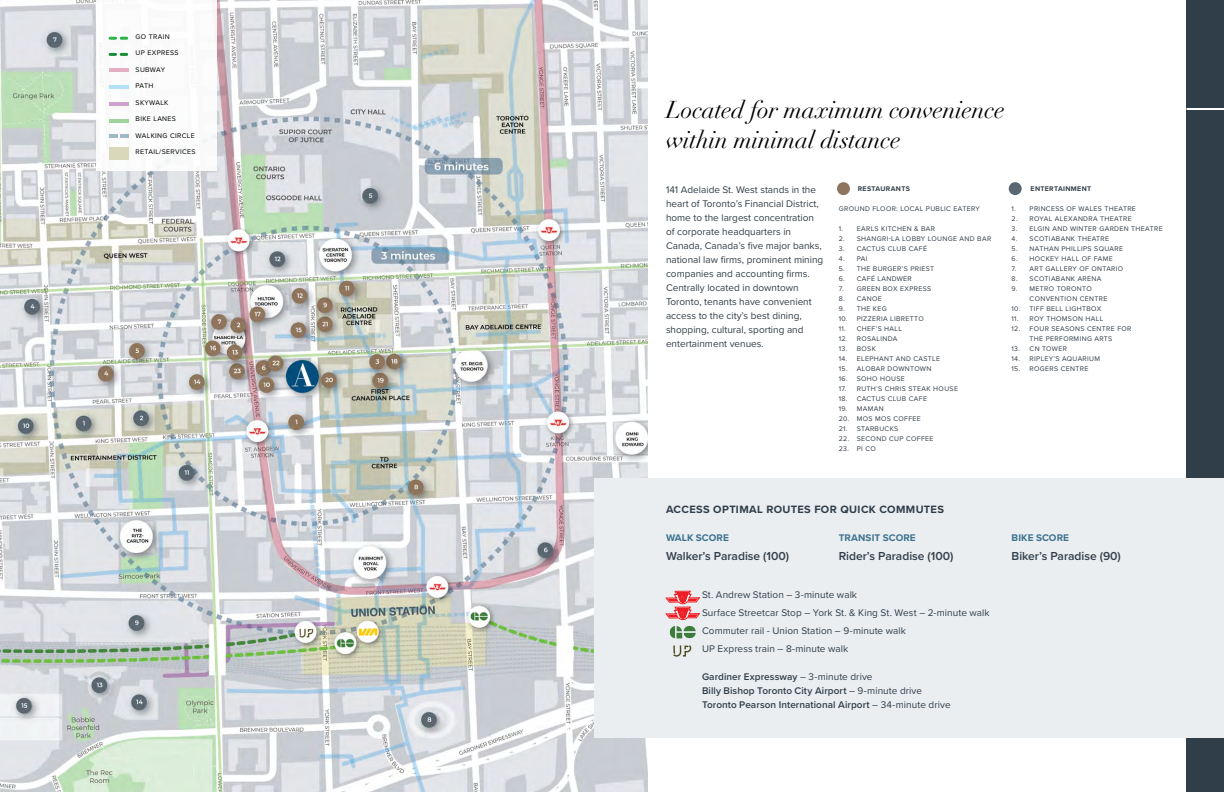
<style>
.page{position:relative;width:1224px;height:792px;background:#fff}
.page>*{position:absolute;margin:0;border:0;box-sizing:border-box;transform-origin:0 0}
.t1{font:italic 24px/30px "Didot LT Pro";letter-spacing:-.01em;color:#000}
.t2{font:600 12px "Proxima Nova";letter-spacing:-.005em;color:#303e49}
.t3{font:700 11px "Proxima Nova";letter-spacing:.035em;color:#303e49}
.t4{font:10px/14px "Proxima Nova";color:#323e49}
.t5{font:10px/18px "Proxima Nova";letter-spacing:.005em;color:#303e49}
.t6{font:600 10px/14px "Proxima Nova";letter-spacing:.005em;color:#303e49}
.t7{font:700 10px "Proxima Nova";letter-spacing:.01em;color:#3d738e}
.t8{font:7px/10px "Proxima Nova";letter-spacing:.05em;color:#323e49}
.t9{font:7px "Proxima Nova";letter-spacing:.05em;color:#000}
.t10{font:7px "Proxima Nova";letter-spacing:.05em;color:#343e49}
.t11{font:700 7px "Proxima Nova";letter-spacing:.05em;color:#323e49}
.s1{font-weight:400}
</style>
<div class="page">
<div style="left:1187px;top:0;width:37px;height:792px;background:#303e49"></div>
<hr style="left:1187px;top:108px;width:37px;height:2px;background:#fff">
<img style="left:0;top:0;width:648px;height:792px">
<div style="left:595px;top:478px;width:629px;height:260px;background:#eaeef1"></div>
<div style="left:96px;top:0;width:121px;height:171px;background:#fff"></div>
<hr style="left:109px;top:69px;width:20px;height:3px;background:#e3b0c3">
<hr style="left:109px;top:85px;width:20px;height:4px;background:#b3e1f5">
<hr style="left:109px;top:103px;width:20px;height:3px;background:#cda2cc">
<hr style="left:109px;top:119px;width:20px;height:3px;background:#a1d39c">
<svg style="left:109px;top:135px;width:20px;height:3px"></svg>
<div style="left:109px;top:148px;width:20px;height:12px;background:#d9d8ba"></div>
<svg style="left:110px;top:37px;width:17px;height:3px"></svg>
<svg style="left:110px;top:53px;width:17px;height:3px"></svg>
<svg style="left:673px;top:645px;width:18px;height:12px"></svg>
<svg style="left:670px;top:626px;width:26px;height:12px"></svg>
<svg style="left:666px;top:591px;width:34px;height:29px"></svg>
<div style="left:837px;top:182px;width:13px;height:13px;background:#8f755f;border-radius:50%"></div>
<div style="left:1009px;top:182px;width:13px;height:13px;background:#5b6771;border-radius:50%"></div>
<p class="t9" style="left:136px;top:31px;width:36px">GO TRAIN</p>
<p class="t9" style="left:136px;top:48px;width:45px">UP EXPRESS</p>
<p class="t9" style="left:136px;top:64px;width:31px">SUBWAY</p>
<p class="t9" style="left:136px;top:81px;width:19px">PATH</p>
<p class="t9" style="left:136px;top:97px;width:34px">SKYWALK</p>
<p class="t9" style="left:136px;top:114px;width:42px">BIKE LANES</p>
<p class="t9" style="left:136px;top:130px;width:61px">WALKING CIRCLE</p>
<p class="t9" style="left:136px;top:147px;width:61px">RETAIL/SERVICES</p>
<h1 class="t1" style="left:666px;top:95px;width:340px">Located for maximum convenience within minimal distance</h1>
<p class="t4" style="left:666px;top:182px;width:159px">141 Adelaide St. West stands in the heart of Toronto’s Financial District, home to the largest concentration of corporate headquarters in Canada, Canada’s five major banks, national law firms, prominent mining companies and accounting firms.<br>Centrally located in downtown Toronto, tenants have convenient access to the city’s best dining, shopping, cultural, sporting and entertainment venues.</p>
<p class="t11" style="left:858px;top:183px;width:54px">RESTAURANTS</p>
<p class="t11" style="left:1031px;top:183px;width:62px">ENTERTAINMENT</p>
<p class="t8" style="left:1012px;top:203px;width:126px">1. PRINCESS OF WALES THEATRE</p>
<p class="t8" style="left:1012px;top:213px;width:122px">2. ROYAL ALEXANDRA THEATRE</p>
<p class="t8" style="left:1012px;top:223px;width:153px">3. ELGIN AND WINTER GARDEN THEATRE</p>
<p class="t8" style="left:1012px;top:233px;width:99px">4. SCOTIABANK THEATRE</p>
<p class="t8" style="left:1012px;top:243px;width:113px">5. NATHAN PHILLIPS SQUARE</p>
<p class="t8" style="left:1012px;top:253px;width:103px">6. HOCKEY HALL OF FAME</p>
<p class="t8" style="left:1012px;top:263px;width:113px">7. ART GALLERY OF ONTARIO</p>
<p class="t8" style="left:1012px;top:273px;width:91px">8. SCOTIABANK ARENA</p>
<p class="t8" style="left:1030px;top:283px;width:79px;text-indent:-18px">9. METRO TORONTO<br>CONVENTION CENTRE</p>
<p class="t8" style="left:1012px;top:303px;width:91px">10. TIFF BELL LIGHTBOX</p>
<p class="t8" style="left:1012px;top:313px;width:93px">11. ROY THOMSON HALL</p>
<p class="t8" style="left:1012px;top:323px;width:121px;text-align:center">12. FOUR SEASONS CENTRE FOR<br>THE PERFORMING ARTS</p>
<p class="t8" style="left:1012px;top:343px;width:57px">13. CN TOWER</p>
<p class="t8" style="left:1012px;top:353px;width:90px">14. RIPLEY’S AQUARIUM</p>
<p class="t8" style="left:1012px;top:363px;width:78px">15. ROGERS CENTRE</p>
<p class="t8" style="left:839px;top:203px;width:143px">GROUND FLOOR: LOCAL PUBLIC EATERY</p>
<p class="t8" style="left:839px;top:223px;width:98px">1. EARLS KITCHEN &amp; BAR</p>
<p class="t8" style="left:839px;top:233px;width:154px">2. SHANGRI-LA LOBBY LOUNGE AND BAR</p>
<p class="t8" style="left:839px;top:243px;width:90px">3. CACTUS CLUB CAFÉ</p>
<p class="t8" style="left:839px;top:253px;width:30px">4. PAI</p>
<p class="t8" style="left:839px;top:263px;width:97px">5. THE BURGER’S PRIEST</p>
<p class="t8" style="left:839px;top:273px;width:75px">6. CAFÉ LANDWER</p>
<p class="t10" style="left:839px;top:283px;width:94px">7. GREEN BOX EXPRESS</p>
<p class="t8" style="left:839px;top:293px;width:45px">8. CANOE</p>
<p class="t8" style="left:839px;top:303px;width:50px">9. THE KEG</p>
<p class="t8" style="left:839px;top:313px;width:86px">10. PIZZERIA LIBRETTO</p>
<p class="t8" style="left:839px;top:323px;width:65px">11. CHEF’S HALL</p>
<p class="t8" style="left:839px;top:333px;width:60px">12. ROSALINDA</p>
<p class="t8" style="left:839px;top:343px;width:39px">13. BOSK</p>
<p class="t10" style="left:839px;top:353px;width:103px">14. ELEPHANT AND CASTLE</p>
<p class="t8" style="left:839px;top:363px;width:94px">15. ALOBAR DOWNTOWN</p>
<p class="t8" style="left:839px;top:373px;width:68px">16. SOHO HOUSE</p>
<p class="t8" style="left:839px;top:383px;width:121px">17. RUTH’S CHRIS STEAK HOUSE</p>
<p class="t10" style="left:839px;top:393px;width:90px">18. CACTUS CLUB CAFE</p>
<p class="t8" style="left:839px;top:403px;width:46px">19. MAMAN</p>
<p class="t8" style="left:839px;top:413px;width:84px">20. MOS MOS COFFEE</p>
<p class="t8" style="left:839px;top:423px;width:61px">21. STARBUCKS</p>
<p class="t8" style="left:839px;top:433px;width:96px">22. SECOND CUP COFFEE</p>
<p class="t8" style="left:839px;top:443px;width:39px">23. PI CO</p>
<h3 class="t3" style="left:666px;top:501px;width:280px">ACCESS OPTIMAL ROUTES FOR QUICK COMMUTES</h3>
<h3 class="t7" style="left:666px;top:530px;width:64px">WALK SCORE</h3>
<h2 class="t2" style="left:666px;top:548px;width:125px">Walker’s Paradise (100)</h2>
<h3 class="t7" style="left:839px;top:530px;width:79px">TRANSIT SCORE</h3>
<h2 class="t2" style="left:839px;top:548px;width:116px">Rider’s Paradise (100)</h2>
<h3 class="t5" style="left:702px;top:586px;width:289px">St. Andrew Station – 3-minute walk<br>Surface Streetcar Stop – York St. &amp; King St. West – 2-minute walk Commuter rail - Union Station – 9-minute walk<br>UP Express train – 8-minute walk</h3>
<h3 class="t6" style="left:702px;top:670px;width:250px">Gardiner Expressway <span class="s1">– 3-minute drive<br></span>Billy Bishop Toronto City Airport <span class="s1">– 9-minute drive<br></span>Toronto Pearson International Airport <span class="s1">– 34-minute drive</span></h3>
<h3 class="t7" style="left:1012px;top:530px;width:59px">BIKE SCORE</h3>
<h2 class="t2" style="left:1012px;top:548px;width:111px">Biker’s Paradise (90)</h2>
</div>
